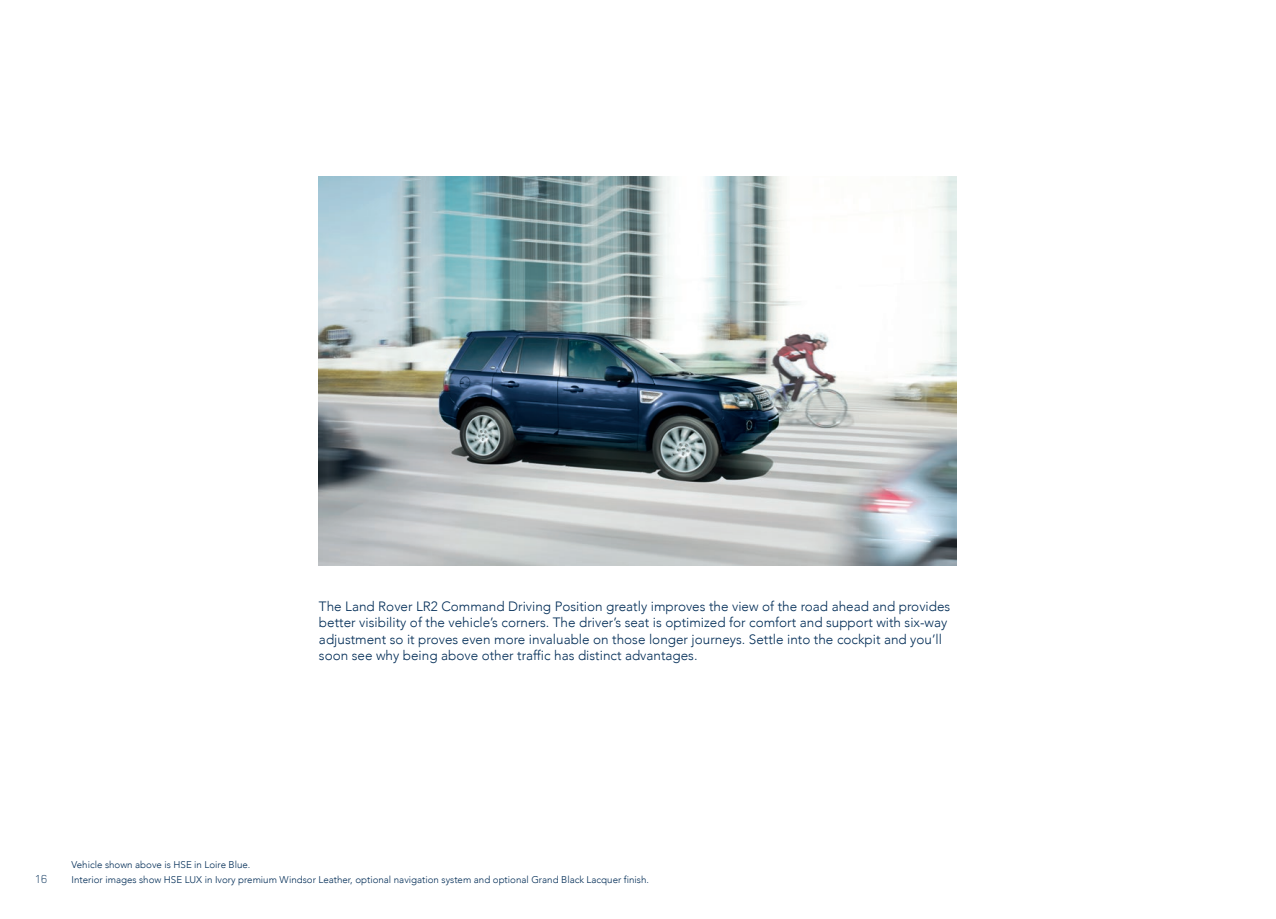
<style>
.page{position:relative;width:1276px;height:919px;background:#fff}
.page>*{position:absolute;margin:0;border:0;box-sizing:border-box;transform-origin:0 0}
.t1{font:300 13.5px/16.5px "Avenir LT Com";color:#002c56}
.t2{font:300 12px "Land Rover OT4";color:#002c56}
.t3{font:300 9.75px "Avenir LT Com";color:#002c56}
</style>
<div class="page">
<img style="left:319px;top:176px;width:638px;height:389px">
<p class="t1" style="left:319px;top:597px;width:633px">The Land Rover LR2 Command Driving Position greatly improves the view of the road ahead and provides better visibility of the vehicle’s corners. The driver’s seat is optimized for comfort and support with six-way adjustment so it proves even more invaluable on those longer journeys. Settle into the cockpit and you’ll soon see why being above other traffic has distinct advantages.</p>
<p class="t3" style="left:72px;top:858px;width:180px">Vehicle shown above is HSE in Loire Blue.</p>
<p class="t2" style="left:35px;top:870px;width:14px">16</p>
<p class="t3" style="left:72px;top:873px;width:579px">Interior images show HSE LUX in Ivory premium Windsor Leather, optional navigation system and optional Grand Black Lacquer finish.</p>
</div>
